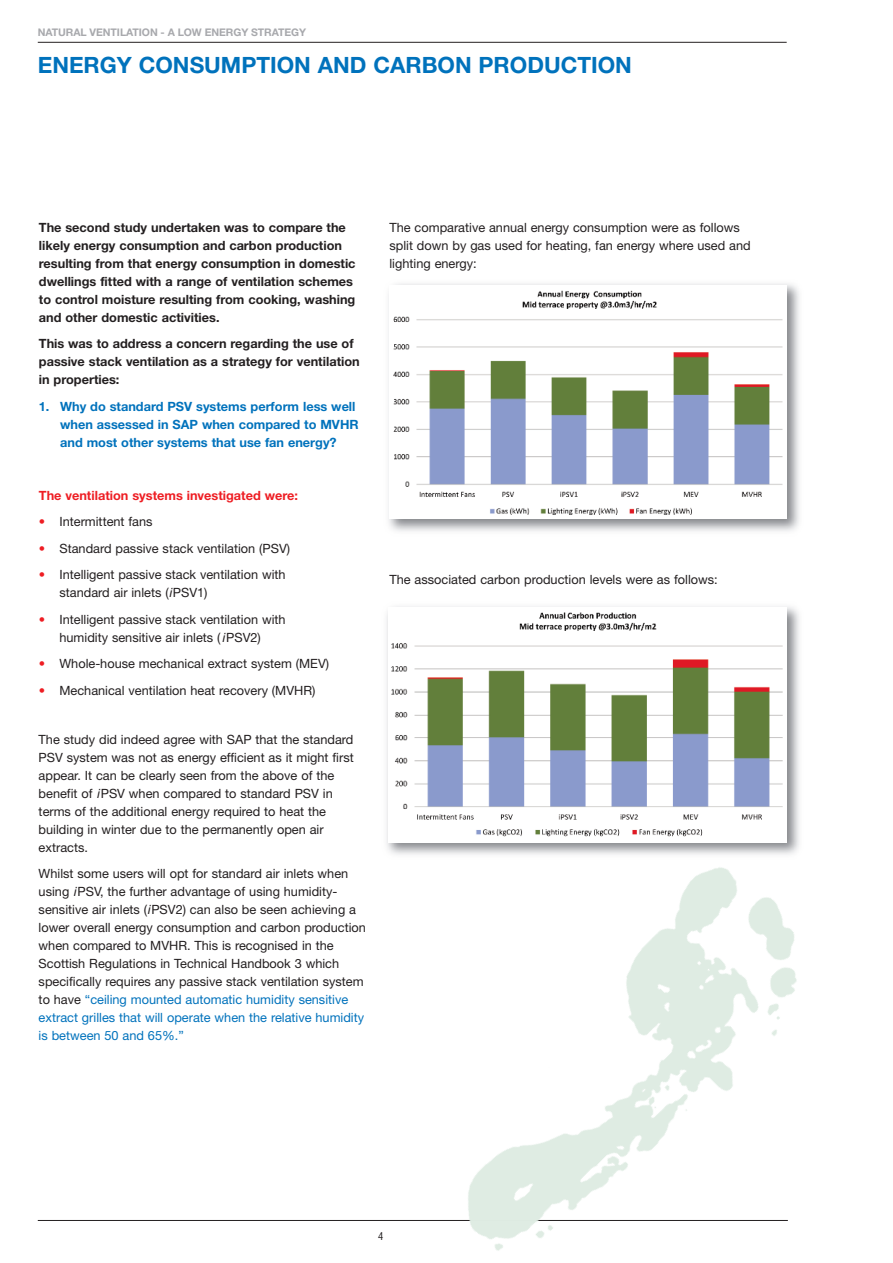
<style>
.page{position:relative;width:893px;height:1263px;background:#fff}
.page>*{position:absolute;margin:0;border:0;box-sizing:border-box;transform-origin:0 0}
.t1{font:700 22.5px "Helvetica Neue LT Std";color:#0072bc}
.t2{font:12.75px/18px "Helvetica Neue LT Std";color:#231f20}
.t3{font:700 12.75px/18px "Helvetica Neue LT Std";color:#231f20}
.t4{font:700 12.75px/18px "Helvetica Neue LT Std";color:#0072bc}
.t5{font:700 12.75px "Helvetica Neue LT Std";color:#ee1d23}
.t6{font:700 10.5px "Helvetica Neue LT Std";letter-spacing:-.005em;color:#a8a9ad}
.t7{font:condensed 10.5px "Helvetica";color:#231f20}
.s1{color:#ee1d23}
.s2{font-style:italic}
.s3{color:#0072bc}
</style>
<div class="page">
<hr style="left:38px;top:1220px;width:750px;height:1px;background:#231f20">
<hr style="left:38px;top:42px;width:749px;height:1px;background:#231f20">
<img style="left:388px;top:283px;width:411px;height:248px">
<img style="left:390px;top:286px;width:397px;height:233px">
<img style="left:386px;top:606px;width:413px;height:249px">
<img style="left:388px;top:608px;width:399px;height:234px">
<img style="left:468px;top:867px;width:329px;height:384px">
<p class="t6" style="left:38px;top:28px;width:270px">NATURAL VENTILATION - A LOW ENERGY STRATEGY</p>
<h1 class="t1" style="left:38px;top:56px;width:596px">ENERGY CONSUMPTION AND CARBON PRODUCTION</h1>
<p class="t3" style="left:39px;top:219px;width:318px">The second study undertaken was to compare the likely energy consumption and carbon production resulting from that energy consumption in domestic dwellings fitted with a range of ventilation schemes to control moisture resulting from cooking, washing and other domestic activities.</p>
<p class="t3" style="left:39px;top:336px;width:322px">This was to address a concern regarding the use of passive stack ventilation as a strategy for ventilation in properties:</p>
<p class="t4" style="left:60px;top:398px;width:300px;text-indent:-21px">1. Why do standard PSV systems perform less well when assessed in SAP when compared to MVHR and most other systems that use fan energy?</p>
<p class="t5" style="left:39px;top:491px;width:261px">The ventilation systems investigated were:</p>
<p class="t2" style="left:39px;top:514px;width:115px"><span class="s1">•</span> Intermittent fans</p>
<p class="t2" style="left:39px;top:540px;width:253px"><span class="s1">•</span> Standard passive stack ventilation (PSV)</p>
<p class="t2" style="left:59px;top:567px;width:228px;text-indent:-21px"><span class="s1">•</span> Intelligent passive stack ventilation with standard air inlets (<span class="s2">i</span>PSV1)</p>
<p class="t2" style="left:39px;top:611px;width:248px;text-align:center"><span class="s1">•</span> Intelligent passive stack ventilation with humidity sensitive air inlets (<span class="s2">i</span>PSV2)</p>
<p class="t2" style="left:39px;top:656px;width:292px"><span class="s1">•</span> Whole-house mechanical extract system (MEV)</p>
<p class="t2" style="left:39px;top:682px;width:278px"><span class="s1">•</span> Mechanical ventilation heat recovery (MVHR)</p>
<p class="t2" style="left:39px;top:731px;width:317px">The study did indeed agree with SAP that the standard PSV system was not as energy efficient as it might first appear. It can be clearly seen from the above of the benefit of <span class="s2">i</span>PSV when compared to standard PSV in terms of the additional energy required to heat the building in winter due to the permanently open air extracts.</p>
<p class="t2" style="left:39px;top:866px;width:329px">Whilst some users will opt for standard air inlets when using <span class="s2">i</span>PSV, the further advantage of using humidity&shy;sensitive air inlets (<span class="s2">i</span>PSV2) can also be seen achieving a lower overall energy consumption and carbon production when compared to MVHR. This is recognised in the Scottish Regulations in Technical Handbook 3 which specifically requires any passive stack ventilation system to have <span class="s3">“ceiling mounted automatic humidity sensitive extract grilles that will operate when the relative humidity is between 50 and 65%.”</span></p>
<p class="t2" style="left:389px;top:219px;width:363px">The comparative annual energy consumption were as follows split down by gas used for heating, fan energy where used and lighting energy:</p>
<p class="t2" style="left:389px;top:572px;width:330px">The associated carbon production levels were as follows:</p>
<p class="t7" style="left:378px;top:1230px;width:7px">4</p>
</div>
